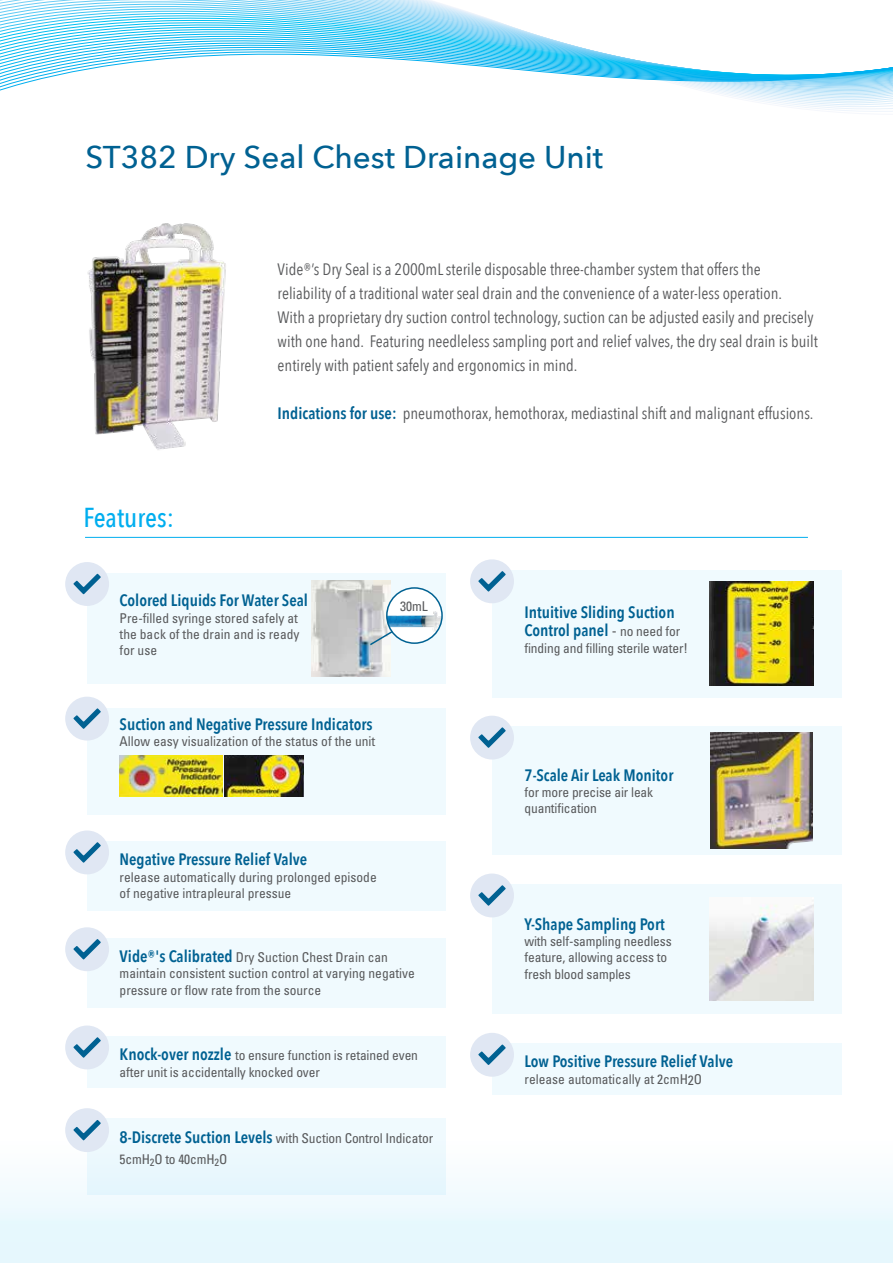
<style>
.page{position:relative;width:893px;height:1263px;background:#fff}
.page>*{position:absolute;margin:0;border:0;box-sizing:border-box;transform-origin:0 0}
.t1{font:500 31.35px "Avenir Next";color:#006192}
.t2{font:500 27.3px "Avenir Next Condensed";color:#00aeef}
.t3{font:16.5px/24px "Avenir Next Condensed";color:#58595b}
.t4{font:600 16.5px/18px "Avenir Next Condensed";color:#006192}
.t5{font:condensed 13.5px/16.2px "Univers";color:#58595b}
.s1{font-weight:600;color:#006192}
.s2{font-family:"Avenir Next Condensed";font-weight:600;font-stretch:normal;font-size:16.5px;color:#006192}
.s3{font-family:"Univers";font-weight:400;font-stretch:condensed;font-size:15px;color:#58595b}
.s4{font-family:"Univers";font-weight:400;font-stretch:condensed;font-size:13.5px;color:#58595b}
</style>
<div class="page">
<div style="left:0;top:1142px;width:892px;height:120px;background:linear-gradient(to bottom,#fefefe,#e2f6fd)"></div>
<hr style="left:85px;top:537px;width:723px;height:1px;background:#00aeef">
<svg style="left:0;top:0;width:893px;height:112px"></svg>
<img style="left:87px;top:223px;width:139px;height:227px">
<div style="left:87px;top:1036px;width:358px;height:51px;background:#f0fafe"></div>
<div style="left:65px;top:1025px;width:44px;height:44px;background:#e0e7f3;border-radius:50%"></div>
<svg style="left:74px;top:1037px;width:27px;height:21px"></svg>
<div style="left:492px;top:726px;width:349px;height:129px;background:#f0fafe"></div>
<div style="left:470px;top:716px;width:44px;height:43px;background:#e0e7f3;border-radius:50%"></div>
<svg style="left:478px;top:727px;width:28px;height:21px"></svg>
<div style="left:492px;top:884px;width:349px;height:130px;background:#f0fafe"></div>
<div style="left:470px;top:873px;width:44px;height:44px;background:#e0e7f3;border-radius:50%"></div>
<svg style="left:478px;top:885px;width:28px;height:21px"></svg>
<div style="left:492px;top:1043px;width:349px;height:51px;background:#f0fafe"></div>
<div style="left:470px;top:1033px;width:44px;height:44px;background:#e0e7f3;border-radius:50%"></div>
<svg style="left:478px;top:1044px;width:28px;height:21px"></svg>
<div style="left:87px;top:841px;width:358px;height:69px;background:#f0fafe"></div>
<div style="left:65px;top:830px;width:44px;height:44px;background:#e0e7f3;border-radius:50%"></div>
<svg style="left:74px;top:842px;width:27px;height:21px"></svg>
<div style="left:87px;top:938px;width:358px;height:69px;background:#f0fafe"></div>
<div style="left:65px;top:927px;width:44px;height:44px;background:#e0e7f3;border-radius:50%"></div>
<svg style="left:74px;top:939px;width:27px;height:20px"></svg>
<div style="left:87px;top:708px;width:358px;height:106px;background:#f0fafe"></div>
<div style="left:65px;top:697px;width:44px;height:43px;background:#e0e7f3;border-radius:50%"></div>
<svg style="left:74px;top:708px;width:27px;height:21px"></svg>
<div style="left:87px;top:1119px;width:358px;height:76px;background:#ecf8fd"></div>
<div style="left:65px;top:1108px;width:44px;height:44px;background:#e0e7f3;border-radius:50%"></div>
<svg style="left:74px;top:1120px;width:27px;height:20px"></svg>
<div style="left:492px;top:570px;width:349px;height:127px;background:#f0fafe"></div>
<div style="left:470px;top:559px;width:44px;height:44px;background:#e0e7f3;border-radius:50%"></div>
<svg style="left:478px;top:571px;width:28px;height:21px"></svg>
<img style="left:710px;top:582px;width:103px;height:103px">
<img style="left:710px;top:897px;width:103px;height:104px">
<img style="left:120px;top:756px;width:183px;height:41px">
<div style="left:87px;top:573px;width:358px;height:110px;background:#f0fafe"></div>
<div style="left:65px;top:562px;width:44px;height:44px;background:#e0e7f3;border-radius:50%"></div>
<svg style="left:74px;top:574px;width:27px;height:20px"></svg>
<img style="left:311px;top:580px;width:79px;height:96px">
<div style="left:387px;top:588px;width:55px;height:55px;background:#fff;border-radius:28px"></div>
<img style="left:387px;top:606px;width:54px;height:34px">
<div style="left:386px;top:587px;width:57px;height:57px;border:2px solid #006192;border-radius:50%"></div>
<svg style="left:368px;top:630px;width:26px;height:17px"></svg>
<img style="left:711px;top:733px;width:102px;height:115px">
<h1 class="t1" style="left:86px;top:130px;width:519px">ST382 Dry Seal Chest Drainage Unit</h1>
<h2 class="t2" style="left:83px;top:501px;width:92px">Features:</h2>
<p class="t3" style="left:278px;top:257px;width:542px">Vide®’s Dry Seal is a 2000mL sterile disposable three-chamber system that offers the reliability of a traditional water seal drain and the convenience of a water-less operation.<br>With a proprietary dry suction control technology, suction can be adjusted easily and precisely with one hand. Featuring needleless sampling port and relief valves, the dry seal drain is built entirely with patient safely and ergonomics in mind.</p>
<p class="t3" style="left:278px;top:401px;width:537px"><span class="s1">Indications for use:</span> pneumothorax, hemothorax, mediastinal shift and malignant effusions.</p>
<p class="t4" style="left:120px;top:591px;width:190px">Colored Liquids For Water Seal</p>
<p class="t5" style="left:120px;top:609px;width:181px;text-align:justify">Pre-filled syringe stored safely at the back of the drain and is ready for use</p>
<p class="t5" style="left:400px;top:598px;width:29px">30mL</p>
<p class="t4" style="left:120px;top:715px;width:254px">Suction and Negative Pressure Indicators</p>
<p class="t5" style="left:120px;top:733px;width:257px">Allow easy visualization of the status of the unit</p>
<p class="t4" style="left:120px;top:850px;width:189px">Negative Pressure Relief Valve</p>
<p class="t5" style="left:120px;top:868px;width:259px">release automatically during prolonged episode of negative intrapleural pressue</p>
<p class="t5" style="left:120px;top:949px;width:297px"><span class="s2">Vide®'s Calibrated</span> Dry Suction Chest Drain can maintain consistent suction control at varying negative pressure or flow rate from the source</p>
<p class="t5" style="left:120px;top:1047px;width:300px"><span class="s2">Knock-over nozzle</span> to ensure function is retained even after unit is accidentally knocked over</p>
<p class="t5" style="left:120px;top:1127px;width:315px;line-height:21px"><span class="s2">8-Discrete Suction Levels</span> with Suction Control Indicator<br>5cmH<sub>2</sub>O to 40cmH<sub>2</sub>O</p>
<p class="t4" style="left:524px;top:603px;width:157px">Intuitive Sliding Suction<br>Control panel <span class="s3">-</span> <span class="s4">no need for</span></p>
<p class="t5" style="left:524px;top:639px;width:165px">finding and filling sterile water!</p>
<p class="t4" style="left:524px;top:765px;width:150px">7-Scale Air Leak Monitor</p>
<p class="t5" style="left:524px;top:784px;width:130px">for more precise air leak quantification</p>
<p class="t4" style="left:524px;top:915px;width:142px">Y-Shape Sampling Port</p>
<p class="t5" style="left:524px;top:933px;width:149px">with self-sampling needless feature, allowing access to fresh blood samples</p>
<p class="t4" style="left:524px;top:1052px;width:210px">Low Positive Pressure Relief Valve</p>
<p class="t5" style="left:524px;top:1071px;width:179px">release automatically at 2cmH2O</p>
</div>
